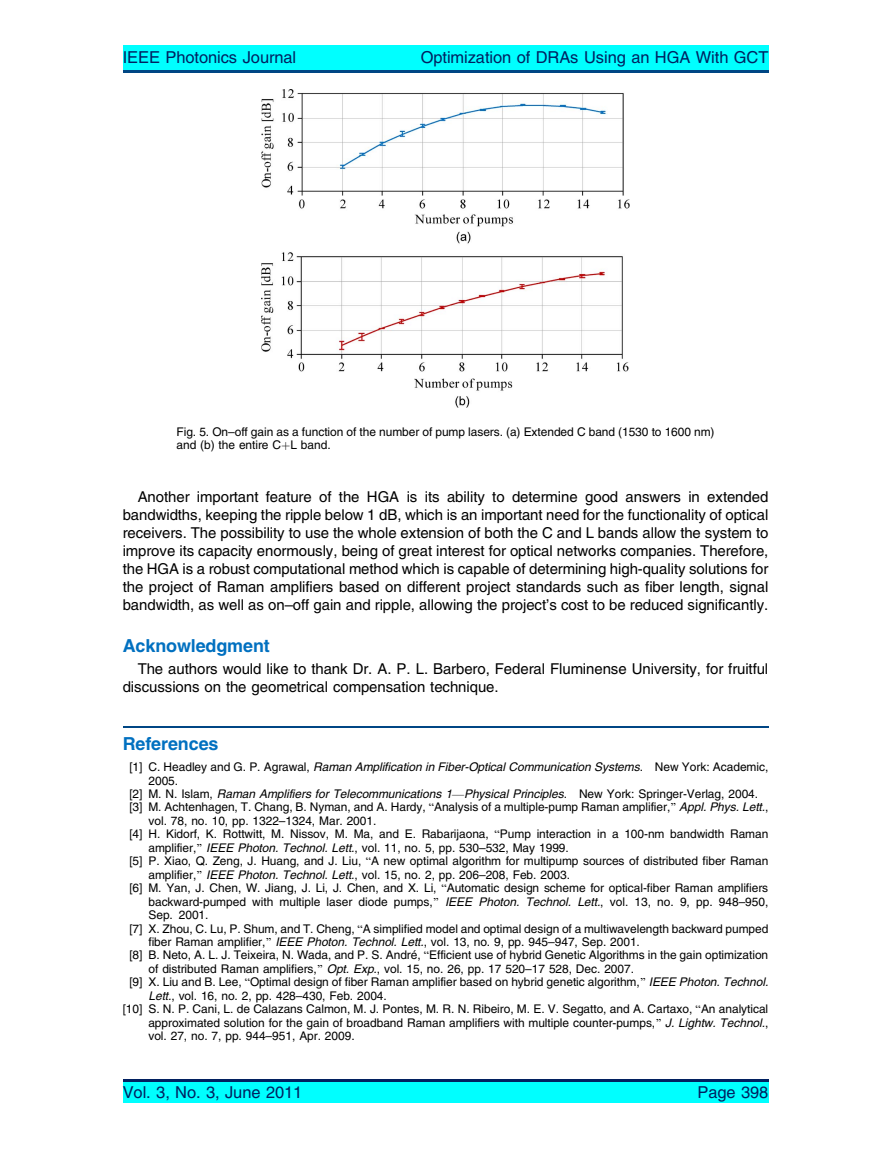
<style>
.page{position:relative;width:891px;height:1161px;background:#fff}
.page>*{position:absolute;margin:0;border:0;box-sizing:border-box;transform-origin:0 0}
.t1{font:18px "Adv T Tb 4 a 90 e 5 b.B";color:#0170c0}
.t2{font:16.5px "Adv T Tb 54 a 34 f 7";color:#012060}
.t3{font:15px/18px "Adv T Tb 54 a 34 f 7";color:#000;text-align:justify}
.t4{font:12px/13.5px "Adv T Tb 54 a 34 f 7";color:#000}
.t5{font:12px "Adv T Tbdfc 2815.BI";color:#000}
.s1{font-family:"Adv P4 C4 E74"}
.s2{font-family:"Adv T Tb 54 a 34 f 7"}
.s3{font-family:"Adv P0005"}
.s4{font-family:"Adv P0004"}
.s5{font-family:"Adv T Tbdfc 2815.BI"}
</style>
<div class="page">
<hr style="left:123px;top:726px;width:645px;height:2px;background:#004684">
<img style="left:261px;top:90px;width:369px;height:318px">
<div style="left:123px;top:45px;width:645px;height:28px;background:#0ff"></div>
<hr style="left:123px;top:70px;width:645px;height:3px;background:#004684">
<div style="left:123px;top:1079px;width:645px;height:24px;background:#0ff"></div>
<hr style="left:123px;top:1079px;width:645px;height:3px;background:#012060">
<h2 class="t2" style="left:123px;top:51px;width:175px">IEEE Photonics Journal</h2>
<h2 class="t2" style="left:421px;top:51px;width:349px">Optimization of DRAs Using an HGA With GCT</h2>
<p class="t4" style="left:177px;top:426px;width:539px">Fig. 5. On–off gain as a function of the number of pump lasers. (a) Extended C band (1530 to 1600 nm) and (b) the entire C<span class="s1">þ</span>L band.</p>
<p class="t3" style="left:123px;top:489px;width:647px;text-indent:15px">Another important feature of the HGA is its ability to determine good answers in extended bandwidths, keeping the ripple below 1 dB, which is an important need for the functionality of optical receivers. The possibility to use the whole extension of both the C and L bands allow the system to improve its capacity enormously, being of great interest for optical networks companies. Therefore, the HGA is a robust computational method which is capable of determining high-quality solutions for the project of Raman amplifiers based on different project standards such as fiber length, signal bandwidth, as well as on–off gain and ripple, allowing the project’s cost to be reduced significantly.</p>
<h1 class="t1" style="left:123px;top:639px;width:148px">Acknowledgment</h1>
<p class="t3" style="left:123px;top:661px;width:647px;text-indent:15px">The authors would like to thank Dr. A. P. L. Barbero, Federal Fluminense University, for fruitful discussions on the geometrical compensation technique.</p>
<h1 class="t1" style="left:123px;top:737px;width:97px">References</h1>
<p class="t5" style="left:129px;top:763px;width:640px"><span class="s2">[1] C. Headley and G. P. Agrawal,</span> Raman Amplification in Fiber-Optical Communication Systems<span class="s2">. New York: Academic,</span></p>
<p class="t4" style="left:148px;top:775px;width:31px">2005.</p>
<p class="t5" style="left:129px;top:789px;width:630px"><span class="s2">[2] M. N. Islam,</span> Raman Amplifiers for Telecommunications 1<span class="s3">V</span>Physical Principles<span class="s2">. New York: Springer-Verlag, 2004.</span></p>
<p class="t4" style="left:129px;top:802px;width:640px">[3] M. Achtenhagen, T. Chang, B. Nyman, and A. Hardy, <span class="s4">B</span>Analysis of a multiple-pump Raman amplifier,<span class="s4">[</span> <span class="s5">Appl. Phys. Lett.</span>,</p>
<p class="t4" style="left:148px;top:815px;width:229px">vol. 78, no. 10, pp. 1322–1324, Mar. 2001.</p>
<p class="t4" style="left:129px;top:829px;width:640px">[4] H. Kidorf, K. Rottwitt, M. Nissov, M. Ma, and E. Rabarijaona, <span class="s4">B</span>Pump interaction in a 100-nm bandwidth Raman</p>
<p class="t4" style="left:148px;top:842px;width:422px">amplifier,<span class="s4">[</span> <span class="s5">IEEE Photon. Technol. Lett.</span>, vol. 11, no. 5, pp. 530–532, May 1999.</p>
<p class="t4" style="left:129px;top:856px;width:640px">[5] P. Xiao, Q. Zeng, J. Huang, and J. Liu, <span class="s4">B</span>A new optimal algorithm for multipump sources of distributed fiber Raman</p>
<p class="t4" style="left:148px;top:869px;width:423px">amplifier,<span class="s4">[</span> <span class="s5">IEEE Photon. Technol. Lett.</span>, vol. 15, no. 2, pp. 206–208, Feb. 2003.</p>
<p class="t4" style="left:129px;top:882px;width:640px">[6] M. Yan, J. Chen, W. Jiang, J. Li, J. Chen, and X. Li, <span class="s4">B</span>Automatic design scheme for optical-fiber Raman amplifiers</p>
<p class="t4" style="left:148px;top:896px;width:621px">backward-pumped with multiple laser diode pumps,<span class="s4">[</span> <span class="s5">IEEE Photon. Technol. Lett.</span>, vol. 13, no. 9, pp. 948–950,</p>
<p class="t4" style="left:148px;top:909px;width:61px">Sep. 2001.</p>
<p class="t4" style="left:129px;top:923px;width:640px">[7] X. Zhou, C. Lu, P. Shum, and T. Cheng, <span class="s4">B</span>A simplified model and optimal design of a multiwavelength backward pumped</p>
<p class="t4" style="left:148px;top:936px;width:493px">fiber Raman amplifier,<span class="s4">[</span> <span class="s5">IEEE Photon. Technol. Lett.</span>, vol. 13, no. 9, pp. 945–947, Sep. 2001.</p>
<p class="t4" style="left:129px;top:950px;width:640px">[8] B. Neto, A. L. J. Teixeira, N. Wada, and P. S. Andre´, <span class="s4">B</span>Efficient use of hybrid Genetic Algorithms in the gain optimization</p>
<p class="t4" style="left:148px;top:963px;width:487px">of distributed Raman amplifiers,<span class="s4">[</span> <span class="s5">Opt. Exp.</span>, vol. 15, no. 26, pp. 17 520–17 528, Dec. 2007.</p>
<p class="t4" style="left:129px;top:977px;width:640px">[9] X. Liu and B. Lee, <span class="s4">B</span>Optimal design of fiber Raman amplifier based on hybrid genetic algorithm,<span class="s4">[</span> <span class="s5">IEEE Photon. Technol.</span></p>
<p class="t4" style="left:148px;top:990px;width:240px"><span class="s5">Lett.</span>, vol. 16, no. 2, pp. 428–430, Feb. 2004.</p>
<p class="t4" style="left:123px;top:1003px;width:647px">[10] S. N. P. Cani, L. de Calazans Calmon, M. J. Pontes, M. R. N. Ribeiro, M. E. V. Segatto, and A. Cartaxo, <span class="s4">B</span>An analytical</p>
<p class="t4" style="left:148px;top:1017px;width:621px">approximated solution for the gain of broadband Raman amplifiers with multiple counter-pumps,<span class="s4">[</span> <span class="s5">J. Lightw. Technol.</span>,</p>
<p class="t4" style="left:148px;top:1030px;width:208px">vol. 27, no. 7, pp. 944–951, Apr. 2009.</p>
<h2 class="t2" style="left:123px;top:1087px;width:181px">Vol. 3, No. 3, June 2011</h2>
<h2 class="t2" style="left:697px;top:1087px;width:72px">Page 398</h2>
</div>
